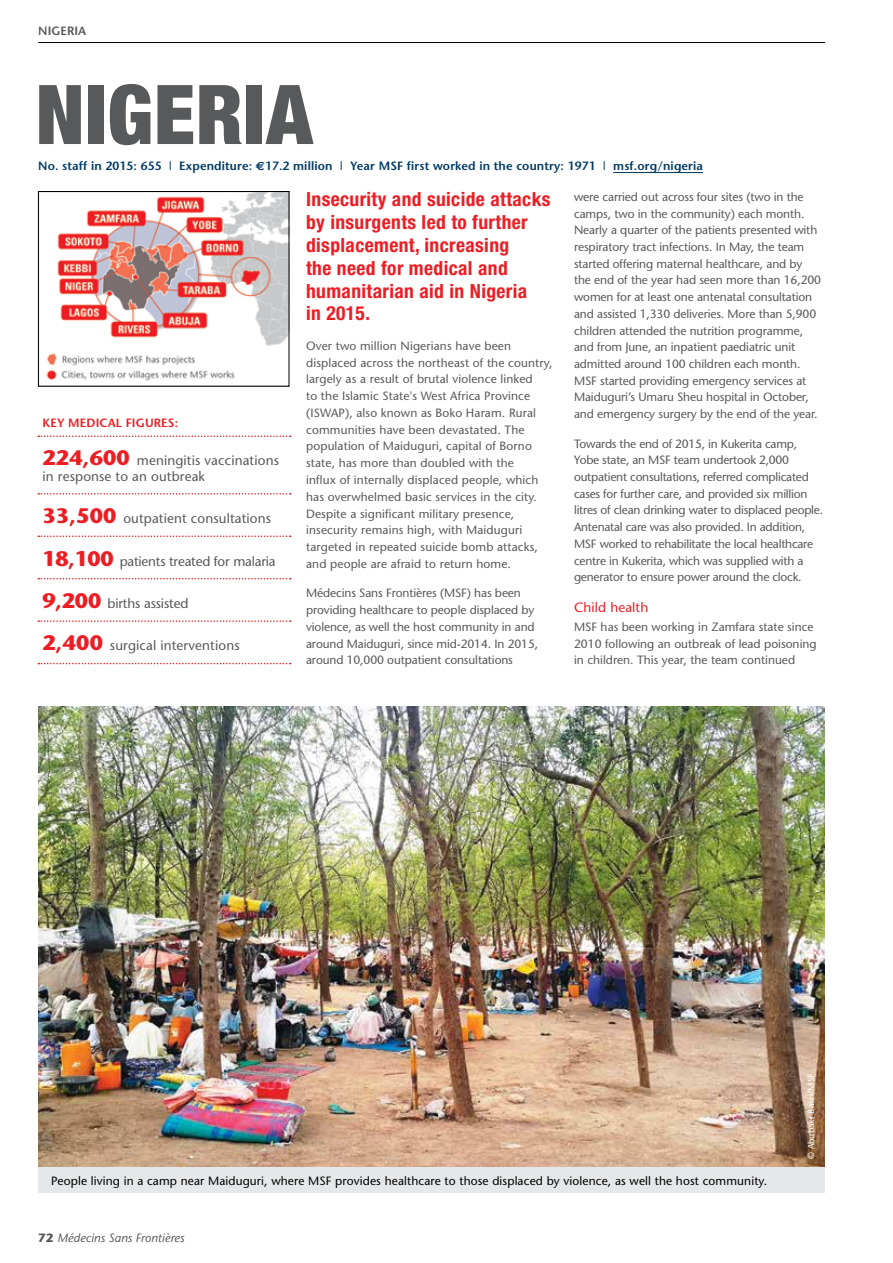
<style>
.page{position:relative;width:893px;height:1263px;background:#fff}
.page>*{position:absolute;margin:0;border:0;box-sizing:border-box;transform-origin:0 0}
.t1{font:900 condensed 82.5px "Helvetica Neue";letter-spacing:.01em;color:#58595b}
.t2{font:700 condensed 19.5px/22.8px "Helvetica Neue";letter-spacing:.02em;color:#ed1d24}
.t3{font:13.5px/16.5px "Stone Sans";letter-spacing:.01em;color:#58595b}
.t4{font:13.5px "Stone Sans";letter-spacing:-.015em;color:#58595b}
.t5{font:13.5px "Stone Sans";letter-spacing:-.01em;color:#58595b}
.t6{font:13.5px "Stone Sans";letter-spacing:.01em;color:#ed1d24}
.t7{font:12px/16.6px "Stone Sans";letter-spacing:-.01em;color:#58595b}
.t8{font:12px/16.8px "Stone Sans";letter-spacing:.01em;color:#58595b}
.t9{font:12px "Stone Sans";letter-spacing:.01em;color:#000}
.t10{font:600 12px "Stone Sans";letter-spacing:.01em;color:#003a65}
.t11{font:italic 12px "Stone Sans";letter-spacing:.005em;color:#58595b}
.t12{font:600 12px "Stone Sans";letter-spacing:.01em;color:#ed1d24}
.t13{font:600 12px "Stone Sans";color:#58595b}
.t14{font:9px "Stone Sans";color:#fff}
.s1{font-family:"Euro Sans";font-weight:700}
.s2{font-weight:700;font-size:21px;color:#ed1d24}
.s3{font-weight:700;font-style:normal}
</style>
<div class="page">
<img style="left:38px;top:707px;width:787px;height:460px">
<div style="left:38px;top:1167px;width:787px;height:26px;background:#e6e7e8"></div>
<svg style="left:38px;top:535px;width:253px;height:2px"></svg>
<svg style="left:38px;top:578px;width:253px;height:1px"></svg>
<svg style="left:38px;top:620px;width:253px;height:2px"></svg>
<svg style="left:38px;top:435px;width:253px;height:2px"></svg>
<svg style="left:38px;top:493px;width:253px;height:2px"></svg>
<svg style="left:38px;top:663px;width:253px;height:1px"></svg>
<img style="left:46px;top:193px;width:241px;height:188px">
<div style="left:38px;top:191px;width:251px;height:195px;border:1px solid #000"></div>
<hr style="left:613px;top:172px;width:90px;height:1px;background:#003a65">
<hr style="left:38px;top:42px;width:787px;height:1px;background:#000">
<p class="t13" style="left:38px;top:23px;width:49px">NIGERIA</p>
<h1 class="t1" style="left:36px;top:64px;width:278px">NIGERIA</h1>
<p class="t10" style="left:38px;top:158px;width:666px">No. staff in 2015: 655 | Expenditure: <span class="s1">d</span>17.2 million | Year MSF first worked in the country: 1971 | msf.org/nigeria</p>
<p class="t12" style="left:43px;top:415px;width:137px">KEY MEDICAL FIGURES:</p>
<p class="t3" style="left:43px;top:452px;width:238px"><span class="s2">224,600</span> meningitis vaccinations in response to an outbreak</p>
<p class="t3" style="left:43px;top:510px;width:230px"><span class="s2">33,500</span> outpatient consultations</p>
<p class="t4" style="left:43px;top:553px;width:235px"><span class="s2">18,100</span> patients treated for malaria</p>
<p class="t5" style="left:43px;top:595px;width:147px"><span class="s2">9,200</span> births assisted</p>
<p class="t3" style="left:43px;top:637px;width:199px"><span class="s2">2,400</span> surgical interventions</p>
<h2 class="t2" style="left:306px;top:188px;width:246px">Insecurity and suicide attacks by insurgents led to further displacement, increasing<br>the need for medical and humanitarian aid in Nigeria<br>in 2015.</h2>
<p class="t8" style="left:306px;top:337px;width:248px">Over two million Nigerians have been displaced across the northeast of the country, largely as a result of brutal violence linked<br>to the Islamic State's West Africa Province (ISWAP), also known as Boko Haram. Rural communities have been devastated. The population of Maiduguri, capital of Borno state, has more than doubled with the<br>influx of internally displaced people, which has overwhelmed basic services in the city.<br>Despite a significant military presence, insecurity remains high, with Maiduguri targeted in repeated suicide bomb attacks, and people are afraid to return home.</p>
<p class="t7" style="left:306px;top:585px;width:234px">Médecins Sans Frontières (MSF) has been providing healthcare to people displaced by violence, as well the host community in and around Maiduguri, since mid-2014. In 2015, around 10,000 outpatient consultations</p>
<p class="t7" style="left:574px;top:188px;width:249px">were carried out across four sites (two in the camps, two in the community) each month.<br>Nearly a quarter of the patients presented with respiratory tract infections. In May, the team started offering maternal healthcare, and by the end of the year had seen more than 16,200 women for at least one antenatal consultation and assisted 1,330 deliveries. More than 5,900 children attended the nutrition programme, and from June, an inpatient paediatric unit admitted around 100 children each month.<br>MSF started providing emergency services at Maiduguri’s Umaru Sheu hospital in October, and emergency surgery by the end of the year.</p>
<p class="t7" style="left:574px;top:435px;width:251px">Towards the end of 2015, in Kukerita camp, Yobe state, an MSF team undertook 2,000 outpatient consultations, referred complicated cases for further care, and provided six million litres of clean drinking water to displaced people.<br>Antenatal care was also provided. In addition, MSF worked to rehabilitate the local healthcare centre in Kukerita, which was supplied with a generator to ensure power around the clock.</p>
<p class="t6" style="left:574px;top:599px;width:76px">Child health</p>
<p class="t7" style="left:574px;top:618px;width:244px">MSF has been working in Zamfara state since<br>2010 following an outbreak of lead poisoning in children. This year, the team continued</p>
<p class="t14" style="left:805px;top:1159px;width:87px;rotate:-90deg">© Abubakr Bakri/MSF</p>
<p class="t9" style="left:51px;top:1173px;width:718px">People living in a camp near Maiduguri, where MSF provides healthcare to those displaced by violence, as well the host community.</p>
<p class="t11" style="left:38px;top:1230px;width:148px"><span class="s3">72</span> Médecins Sans Frontières</p>
</div>
